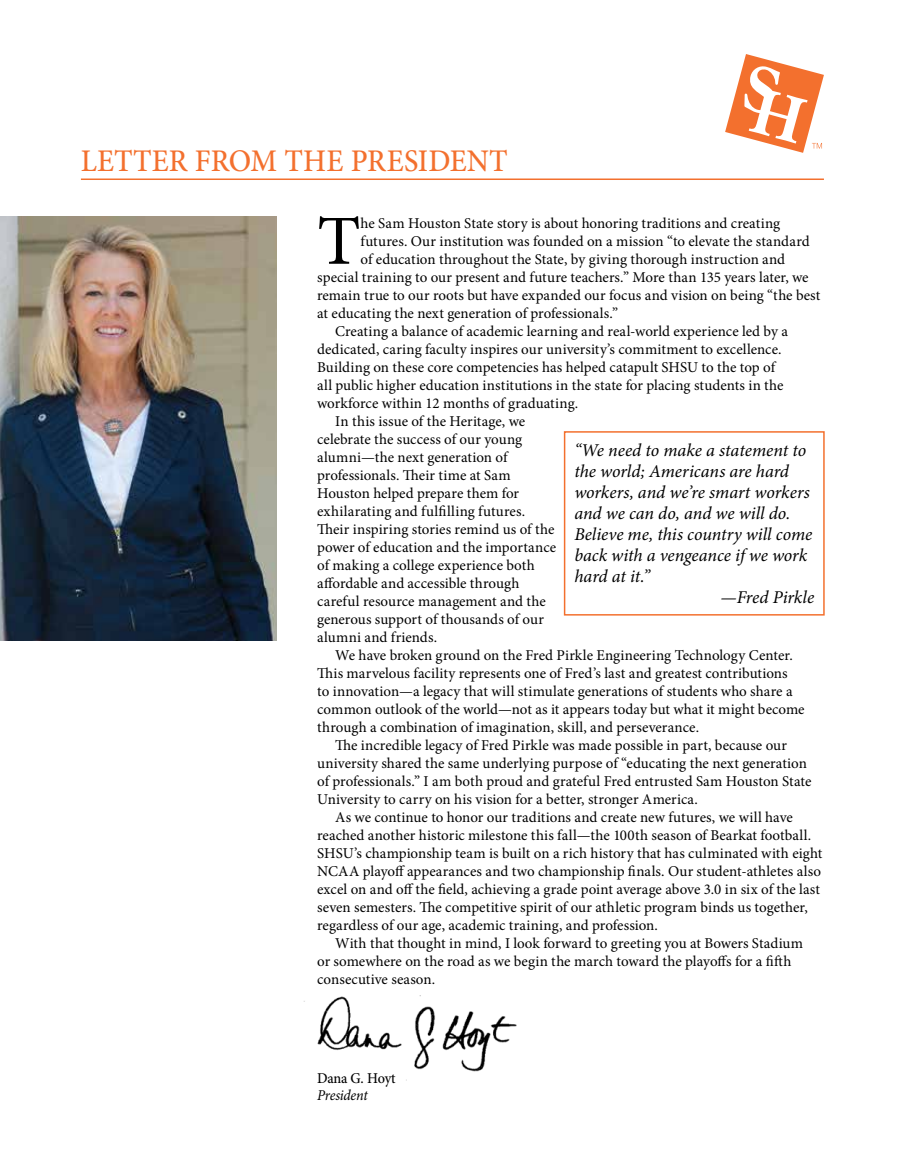
<style>
.page{position:relative;width:905px;height:1175px;background:#fff}
.page>*{position:absolute;margin:0;border:0;box-sizing:border-box;transform-origin:0 0}
.t1{font:70.35px "Minion Pro";color:#000}
.t2{font:500 31.5px "Minion Pro";color:#f3702e;scale:.95 1}
.t3{font:italic 18px "Minion Pro";letter-spacing:-.005em;color:#000}
.t4{font:15px "Minion Pro";color:#000}
.t5{font:15px "Minion Pro";letter-spacing:.02em;color:#000}
.t6{font:500 15px "Minion Pro";letter-spacing:-.015em;color:#000;scale:.95 1}
.t7{font:italic 15px "Minion Pro";letter-spacing:-.015em;color:#000;scale:.95 1}
</style>
<div class="page">
<hr style="left:81px;top:178px;width:742px;height:2px;background:#f3702e">
<img style="left:0;top:217px;width:276px;height:424px">
<svg style="left:725px;top:54px;width:99px;height:99px"></svg>
<img style="left:303px;top:995px;width:214px;height:86px">
<div style="left:564px;top:431px;width:260px;height:184px;border:2px solid #f3702e"></div>
<h2 class="t2" style="left:81px;top:140px;width:451px">LETTER FROM THE PRESIDENT</h2>
<h1 class="t1" style="left:317px;top:194px;width:45px">T</h1>
<p class="t4" style="left:360px;top:213px;width:421px">he Sam Houston State story is about honoring traditions and creating</p>
<p class="t4" style="left:360px;top:231px;width:450px">futures. Our institution was founded on a mission “to elevate the standard</p>
<p class="t4" style="left:360px;top:249px;width:426px">of education throughout the State, by giving thorough instruction and</p>
<p class="t4" style="left:317px;top:267px;width:493px">special training to our present and future teachers.” More than 135 years later, we</p>
<p class="t4" style="left:317px;top:285px;width:505px">remain true to our roots but have expanded our focus and vision on being “the best</p>
<p class="t4" style="left:317px;top:303px;width:302px">at educating the next generation of professionals.”</p>
<p class="t4" style="left:335px;top:321px;width:454px">Creating a balance of academic learning and real-world experience led by a</p>
<p class="t4" style="left:317px;top:339px;width:466px">dedicated, caring faculty inspires our university’s commitment to excellence.</p>
<p class="t4" style="left:317px;top:357px;width:459px">Building on these core competencies has helped catapult SHSU to the top of</p>
<p class="t4" style="left:317px;top:375px;width:468px">all public higher education institutions in the state for placing students in the</p>
<p class="t4" style="left:317px;top:393px;width:262px">workforce within 12 months of graduating.</p>
<p class="t4" style="left:335px;top:411px;width:191px">In this issue of the Heritage, we</p>
<p class="t4" style="left:317px;top:429px;width:206px">celebrate the success of our young</p>
<p class="t4" style="left:317px;top:447px;width:192px">alumni—the next generation of</p>
<p class="t4" style="left:317px;top:465px;width:195px">professionals. Their time at Sam</p>
<p class="t4" style="left:317px;top:483px;width:203px">Houston helped prepare them for</p>
<p class="t5" style="left:317px;top:501px;width:209px">exhilarating and fulfilling futures.</p>
<p class="t4" style="left:317px;top:519px;width:239px">Their inspiring stories remind us of the</p>
<p class="t4" style="left:317px;top:537px;width:240px">power of education and the importance</p>
<p class="t4" style="left:317px;top:555px;width:219px">of making a college experience both</p>
<p class="t4" style="left:317px;top:573px;width:204px">affordable and accessible through</p>
<p class="t4" style="left:317px;top:591px;width:230px">careful resource management and the</p>
<p class="t4" style="left:317px;top:609px;width:228px">generous support of thousands of our</p>
<p class="t4" style="left:317px;top:627px;width:121px">alumni and friends.</p>
<p class="t4" style="left:335px;top:645px;width:459px">We have broken ground on the Fred Pirkle Engineering Technology Center.</p>
<p class="t4" style="left:317px;top:663px;width:472px">This marvelous facility represents one of Fred’s last and greatest contributions</p>
<p class="t4" style="left:317px;top:681px;width:477px">to innovation—a legacy that will stimulate generations of students who share a</p>
<p class="t4" style="left:317px;top:699px;width:489px">common outlook of the world—not as it appears today but what it might become</p>
<p class="t4" style="left:317px;top:717px;width:383px">through a combination of imagination, skill, and perseverance.</p>
<p class="t4" style="left:335px;top:735px;width:453px">The incredible legacy of Fred Pirkle was made possible in part, because our</p>
<p class="t4" style="left:317px;top:753px;width:491px">university shared the same underlying purpose of “educating the next generation</p>
<p class="t4" style="left:317px;top:771px;width:496px">of professionals.” I am both proud and grateful Fred entrusted Sam Houston State</p>
<p class="t4" style="left:317px;top:789px;width:382px">University to carry on his vision for a better, stronger America.</p>
<p class="t4" style="left:335px;top:807px;width:459px">As we continue to honor our traditions and create new futures, we will have</p>
<p class="t4" style="left:317px;top:825px;width:495px">reached another historic milestone this fall—the 100th season of Bearkat football.</p>
<p class="t4" style="left:317px;top:843px;width:507px">SHSU’s championship team is built on a rich history that has culminated with eight</p>
<p class="t4" style="left:317px;top:861px;width:505px">NCAA playoff appearances and two championship finals. Our student-athletes also</p>
<p class="t4" style="left:317px;top:879px;width:504px">excel on and off the field, achieving a grade point average above 3.0 in six of the last</p>
<p class="t4" style="left:317px;top:897px;width:492px">seven semesters. The competitive spirit of our athletic program binds us together,</p>
<p class="t4" style="left:317px;top:915px;width:342px">regardless of our age, academic training, and profession.</p>
<p class="t4" style="left:335px;top:933px;width:469px">With that thought in mind, I look forward to greeting you at Bowers Stadium</p>
<p class="t4" style="left:317px;top:951px;width:476px">or somewhere on the road as we begin the march toward the playoffs for a fifth</p>
<p class="t4" style="left:317px;top:969px;width:119px">consecutive season.</p>
<p class="t3" style="left:574px;top:438px;width:233px">“We need to make a statement to</p>
<p class="t3" style="left:574px;top:459px;width:216px">the world; Americans are hard</p>
<p class="t3" style="left:574px;top:480px;width:237px">workers, and we’re smart workers</p>
<p class="t3" style="left:574px;top:501px;width:217px">and we can do, and we will do.</p>
<p class="t3" style="left:574px;top:522px;width:239px">Believe me, this country will come</p>
<p class="t3" style="left:574px;top:543px;width:234px">back with a vengeance if we work</p>
<p class="t3" style="left:574px;top:564px;width:77px">hard at it.”</p>
<p class="t3" style="left:720px;top:585px;width:95px">—Fred Pirkle</p>
<p class="t6" style="left:317px;top:1068px;width:84px">Dana G. Hoyt</p>
<p class="t7" style="left:317px;top:1084px;width:55px">President</p>
</div>
